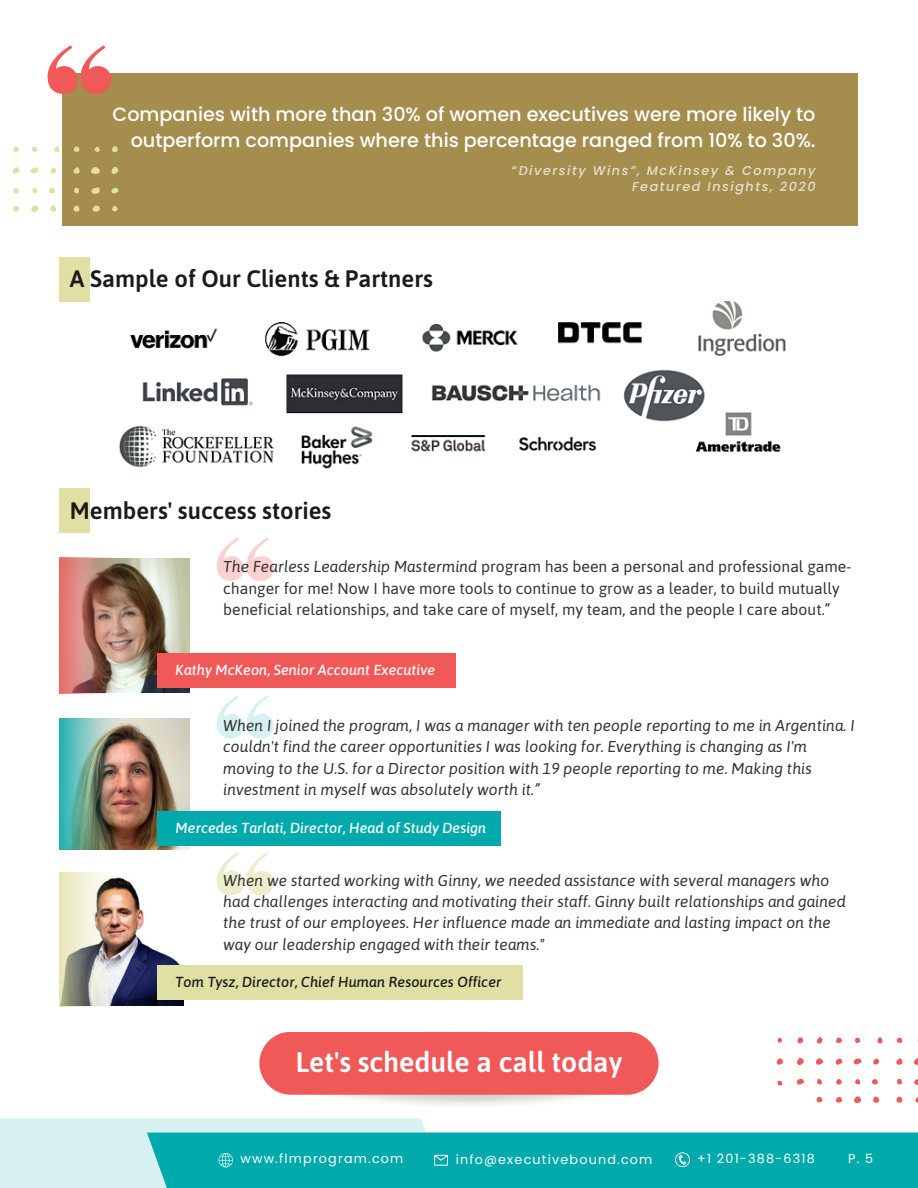
<style>
.page{position:relative;width:918px;height:1188px;background:#fff}
.page>*{position:absolute;margin:0;border:0;box-sizing:border-box;transform-origin:0 0}
.t1{font:600 28.35px "Asap";color:#fff}
.t2{font:600 23.85px "Asap";color:#1b1b1b}
.t3{font:500 19.2px/25.8px "Poppins";color:#fff;text-align:right}
.t4{font:italic 15.75px/21.3px "Asap";color:#333}
.t5{font:15.75px/21.3px "Asap";color:#333}
.t6{font:italic 500 14.55px "Asap";color:#fff}
.t7{font:italic 500 14.55px "Asap";color:#1b1b1b}
.t8{font:12.75px "Poppins";letter-spacing:.095em;color:#fff}
.t9{font:italic 500 12.75px/15.9px "Poppins";letter-spacing:.12em;color:#fff;text-align:right}
.s1{font-style:italic}
</style>
<div class="page">
<div style="left:62px;top:73px;width:795px;height:153px;background:#a58d4e"></div>
<svg style="left:914px;top:1058px;width:4px;height:7px"></svg>
<svg style="left:914px;top:1079px;width:4px;height:6px"></svg>
<svg style="left:854px;top:1059px;width:8px;height:6px"></svg>
<svg style="left:797px;top:1058px;width:7px;height:7px"></svg>
<svg style="left:816px;top:1058px;width:7px;height:7px"></svg>
<svg style="left:854px;top:1096px;width:7px;height:7px"></svg>
<svg style="left:836px;top:1058px;width:6px;height:7px"></svg>
<svg style="left:777px;top:1058px;width:6px;height:7px"></svg>
<svg style="left:896px;top:1058px;width:7px;height:7px"></svg>
<svg style="left:916px;top:1097px;width:2px;height:6px"></svg>
<svg style="left:797px;top:1037px;width:6px;height:6px"></svg>
<svg style="left:797px;top:1079px;width:7px;height:6px"></svg>
<svg style="left:817px;top:1037px;width:5px;height:7px"></svg>
<svg style="left:873px;top:1058px;width:6px;height:7px"></svg>
<svg style="left:873px;top:1097px;width:6px;height:6px"></svg>
<svg style="left:836px;top:1037px;width:6px;height:6px"></svg>
<svg style="left:896px;top:1097px;width:6px;height:6px"></svg>
<svg style="left:877px;top:1037px;width:6px;height:6px"></svg>
<svg style="left:836px;top:1097px;width:6px;height:6px"></svg>
<svg style="left:897px;top:1038px;width:5px;height:5px"></svg>
<svg style="left:817px;top:1097px;width:6px;height:6px"></svg>
<svg style="left:855px;top:1038px;width:5px;height:5px"></svg>
<svg style="left:872px;top:1079px;width:6px;height:5px"></svg>
<svg style="left:836px;top:1079px;width:6px;height:6px"></svg>
<svg style="left:897px;top:1079px;width:5px;height:6px"></svg>
<svg style="left:817px;top:1079px;width:5px;height:6px"></svg>
<svg style="left:855px;top:1079px;width:5px;height:6px"></svg>
<svg style="left:777px;top:1038px;width:5px;height:5px"></svg>
<svg style="left:777px;top:1081px;width:6px;height:5px"></svg>
<div style="left:60px;top:257px;width:30px;height:45px;background:#e0e0a4"></div>
<svg style="left:48px;top:45px;width:63px;height:49px"></svg>
<svg style="left:91px;top:167px;width:9px;height:7px"></svg>
<svg style="left:91px;top:187px;width:9px;height:7px"></svg>
<svg style="left:31px;top:168px;width:8px;height:6px"></svg>
<svg style="left:31px;top:205px;width:7px;height:7px"></svg>
<svg style="left:13px;top:167px;width:7px;height:7px"></svg>
<svg style="left:73px;top:167px;width:7px;height:7px"></svg>
<svg style="left:93px;top:206px;width:7px;height:6px"></svg>
<svg style="left:50px;top:167px;width:6px;height:6px"></svg>
<svg style="left:50px;top:205px;width:6px;height:7px"></svg>
<svg style="left:13px;top:146px;width:6px;height:6px"></svg>
<svg style="left:74px;top:205px;width:6px;height:7px"></svg>
<svg style="left:54px;top:146px;width:6px;height:6px"></svg>
<svg style="left:13px;top:206px;width:6px;height:6px"></svg>
<svg style="left:74px;top:147px;width:5px;height:5px"></svg>
<svg style="left:32px;top:147px;width:5px;height:5px"></svg>
<svg style="left:49px;top:188px;width:6px;height:5px"></svg>
<svg style="left:13px;top:188px;width:6px;height:6px"></svg>
<svg style="left:74px;top:188px;width:5px;height:6px"></svg>
<svg style="left:112px;top:167px;width:7px;height:7px"></svg>
<svg style="left:112px;top:146px;width:6px;height:6px"></svg>
<svg style="left:111px;top:187px;width:7px;height:7px"></svg>
<svg style="left:112px;top:206px;width:6px;height:6px"></svg>
<svg style="left:95px;top:147px;width:5px;height:5px"></svg>
<svg style="left:32px;top:188px;width:5px;height:5px"></svg>
<svg style="left:217px;top:537px;width:57px;height:44px"></svg>
<img style="left:121px;top:558px;width:69px;height:134px">
<svg style="left:59px;top:558px;width:62px;height:136px;background:#b9796e"></svg>
<img style="left:120px;top:718px;width:70px;height:131px">
<img style="left:59px;top:718px;width:61px;height:132px">
<img style="left:117px;top:877px;width:67px;height:128px">
<img style="left:59px;top:872px;width:58px;height:135px">
<div style="left:157px;top:653px;width:298px;height:35px;background:#f15959"></div>
<div style="left:157px;top:811px;width:343px;height:35px;background:#00aaac"></div>
<div style="left:157px;top:965px;width:366px;height:35px;background:#e0e0a4"></div>
<svg style="left:217px;top:695px;width:57px;height:44px"></svg>
<svg style="left:217px;top:852px;width:57px;height:44px"></svg>
<div style="left:0;top:1118px;width:460px;height:70px;background:#d7f1f1"></div>
<div style="left:147px;top:1133px;width:771px;height:55px;background:#00aaac"></div>
<img style="left:119px;top:301px;width:667px;height:168px">
<div style="left:60px;top:488px;width:30px;height:45px;background:#e0e0a4"></div>
<div style="left:259px;top:1032px;width:400px;height:63px;background:#f15959;border-radius:31px"></div>
<p class="t3" style="left:113px;top:102px;width:704px">Companies with more than 30% of women executives were more likely to outperform companies where this percentage ranged from 10% to 30%.</p>
<p class="t9" style="left:512px;top:162px;width:305px">“Diversity Wins”, McKinsey &amp; Company<br>Featured Insights, 2020</p>
<p class="t2" style="left:70px;top:265px;width:365px">A Sample of Our Clients &amp; Partners</p>
<p class="t2" style="left:70px;top:496px;width:263px">Members' success stories</p>
<p class="t5" style="left:223px;top:556px;width:630px"><span class="s1">The Fearless Leadership Mastermind</span> program has been a personal and professional game&shy;changer for me! Now I have more tools to continue to grow as a leader, to build mutually beneficial relationships, and take care of myself, my team, and the people I care about.”</p>
<p class="t6" style="left:176px;top:661px;width:261px">Kathy McKeon, Senior Account Executive</p>
<p class="t4" style="left:223px;top:715px;width:633px">When I joined the program, I was a manager with ten people reporting to me in Argentina. I couldn't find the career opportunities I was looking for. Everything is changing as I'm moving to the U.S. for a Director position with 19 people reporting to me. Making this investment in myself was absolutely worth it.”</p>
<p class="t6" style="left:176px;top:820px;width:312px">Mercedes Tarlati, Director, Head of Study Design</p>
<p class="t4" style="left:223px;top:869px;width:624px">When we started working with Ginny, we needed assistance with several managers who had challenges interacting and motivating their staff. Ginny built relationships and gained the trust of our employees. Her influence made an immediate and lasting impact on the way our leadership engaged with their teams."</p>
<p class="t7" style="left:176px;top:974px;width:327px">Tom Tysz, Director, Chief Human Resources Officer</p>
<p class="t1" style="left:296px;top:1045px;width:328px">Let's schedule a call today</p>
<p class="t8" style="left:240px;top:1150px;width:165px">www.flmprogram.com</p>
<p class="t8" style="left:456px;top:1150px;width:198px">info@executivebound.com</p>
<p class="t8" style="left:697px;top:1150px;width:119px">+1 201-388-6318</p>
<p class="t8" style="left:848px;top:1150px;width:27px">P. 5</p>
</div>
